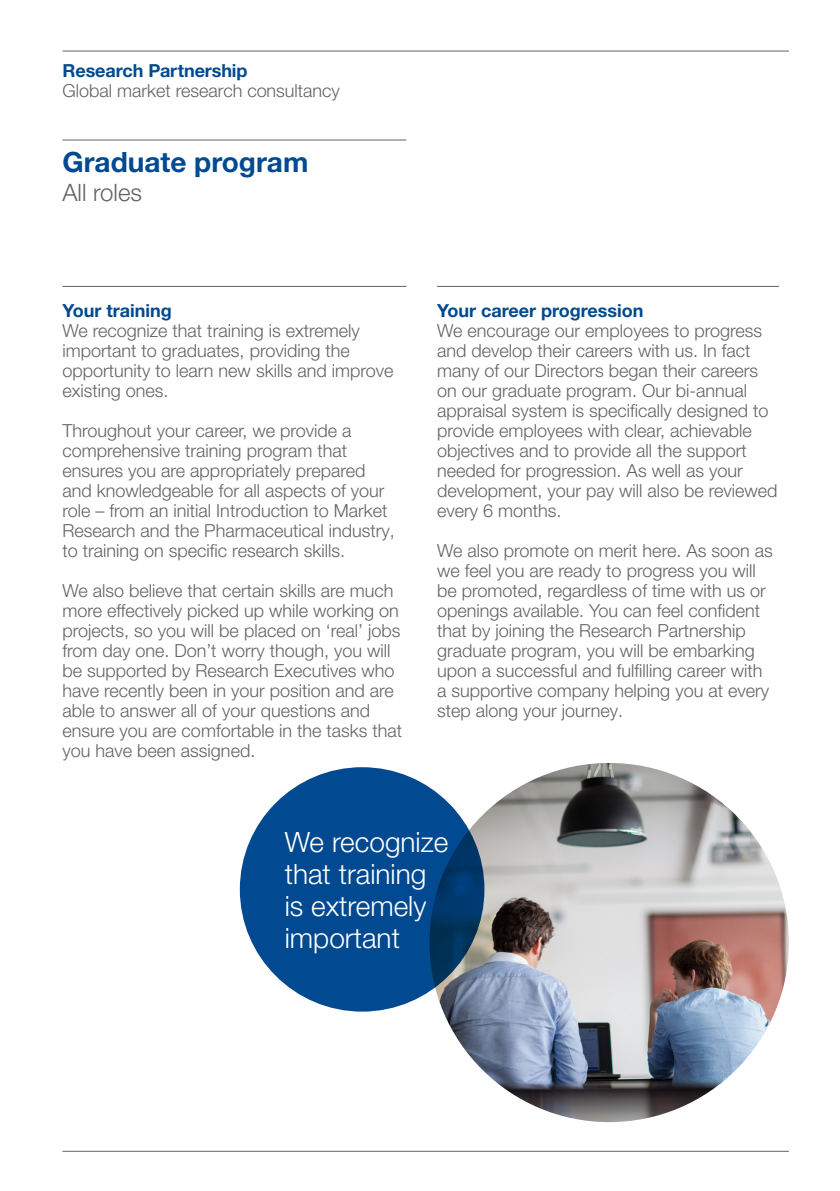
<style>
.page{position:relative;width:840px;height:1191px;background:#fff}
.page>*{position:absolute;margin:0;border:0;box-sizing:border-box;transform-origin:0 0}
.t1{font:300 28px/32px "Helvetica Neue LT Pro";color:#fff}
.t2{font:700 28px "Helvetica Neue LT Pro";color:#014990}
.t3{font:300 24px "Helvetica Neue LT Pro";color:#636366}
.t4{font:300 18px "Helvetica Neue LT Pro";color:#636366}
.t5{font:700 18px "Helvetica Neue LT Pro";color:#014990}
</style>
<div class="page">
<img style="left:429px;top:763px;width:359px;height:359px;border-radius:180px">
<hr style="left:62px;top:139px;width:344px;height:1px;background:#636366">
<hr style="left:62px;top:51px;width:726px;height:1px;background:#636366">
<div style="left:240px;top:767px;width:244px;height:244px;background:#014990;border-radius:50%"></div>
<hr style="left:62px;top:1150px;width:726px;height:1px;background:#636366">
<hr style="left:437px;top:286px;width:341px;height:1px;background:#636366">
<hr style="left:62px;top:286px;width:344px;height:1px;background:#636366">
<p class="t5" style="left:62px;top:59px;width:186px">Research Partnership</p>
<p class="t4" style="left:62px;top:79px;width:279px">Global market research consultancy</p>
<p class="t2" style="left:62px;top:145px;width:247px">Graduate program</p>
<p class="t3" style="left:62px;top:178px;width:81px">All roles</p>
<p class="t5" style="left:62px;top:299px;width:111px">Your training</p>
<p class="t4" style="left:62px;top:319px;width:299px">We recognize that training is extremely</p>
<p class="t4" style="left:62px;top:339px;width:289px">important to graduates, providing the</p>
<p class="t4" style="left:62px;top:359px;width:332px">opportunity to learn new skills and improve</p>
<p class="t4" style="left:62px;top:379px;width:108px">existing ones.</p>
<p class="t4" style="left:62px;top:419px;width:290px">Throughout your career, we provide a</p>
<p class="t4" style="left:62px;top:439px;width:286px">comprehensive training program that</p>
<p class="t4" style="left:62px;top:459px;width:304px">ensures you are appropriately prepared</p>
<p class="t4" style="left:62px;top:479px;width:323px">and knowledgeable for all aspects of your</p>
<p class="t4" style="left:62px;top:499px;width:326px">role – from an initial Introduction to Market</p>
<p class="t4" style="left:62px;top:519px;width:334px">Research and the Pharmaceutical industry,</p>
<p class="t4" style="left:62px;top:539px;width:284px">to training on specific research skills.</p>
<p class="t4" style="left:62px;top:579px;width:332px">We also believe that certain skills are much</p>
<p class="t4" style="left:62px;top:599px;width:338px">more effectively picked up while working on</p>
<p class="t4" style="left:62px;top:619px;width:339px">projects, so you will be placed on ‘real’ jobs</p>
<p class="t4" style="left:62px;top:639px;width:329px">from day one. Don’t worry though, you will</p>
<p class="t4" style="left:62px;top:659px;width:333px">be supported by Research Executives who</p>
<p class="t4" style="left:62px;top:679px;width:333px">have recently been in your position and are</p>
<p class="t4" style="left:62px;top:699px;width:309px">able to answer all of your questions and</p>
<p class="t4" style="left:62px;top:719px;width:341px">ensure you are comfortable in the tasks that</p>
<p class="t4" style="left:62px;top:739px;width:194px">you have been assigned.</p>
<p class="t5" style="left:437px;top:299px;width:208px">Your career progression</p>
<p class="t4" style="left:437px;top:319px;width:326px">We encourage our employees to progress</p>
<p class="t4" style="left:437px;top:339px;width:315px">and develop their careers with us. In fact</p>
<p class="t4" style="left:437px;top:359px;width:322px">many of our Directors began their careers</p>
<p class="t4" style="left:437px;top:379px;width:311px">on our graduate program. Our bi-annual</p>
<p class="t4" style="left:437px;top:399px;width:333px">appraisal system is specifically designed to</p>
<p class="t4" style="left:437px;top:419px;width:316px">provide employees with clear, achievable</p>
<p class="t4" style="left:437px;top:439px;width:311px">objectives and to provide all the support</p>
<p class="t4" style="left:437px;top:459px;width:307px">needed for progression. As well as your</p>
<p class="t4" style="left:437px;top:479px;width:342px">development, your pay will also be reviewed</p>
<p class="t4" style="left:437px;top:499px;width:126px">every 6 months.</p>
<p class="t4" style="left:437px;top:539px;width:337px">We also promote on merit here. As soon as</p>
<p class="t4" style="left:437px;top:559px;width:320px">we feel you are ready to progress you will</p>
<p class="t4" style="left:437px;top:579px;width:330px">be promoted, regardless of time with us or</p>
<p class="t4" style="left:437px;top:599px;width:324px">openings available. You can feel confident</p>
<p class="t4" style="left:437px;top:619px;width:310px">that by joining the Research Partnership</p>
<p class="t4" style="left:437px;top:639px;width:319px">graduate program, you will be embarking</p>
<p class="t4" style="left:437px;top:659px;width:327px">upon a successful and fulfilling career with</p>
<p class="t4" style="left:437px;top:679px;width:333px">a supportive company helping you at every</p>
<p class="t4" style="left:437px;top:699px;width:188px">step along your journey.</p>
<p class="t1" style="left:284px;top:825px;width:165px">We recognize that training is extremely important</p>
</div>
